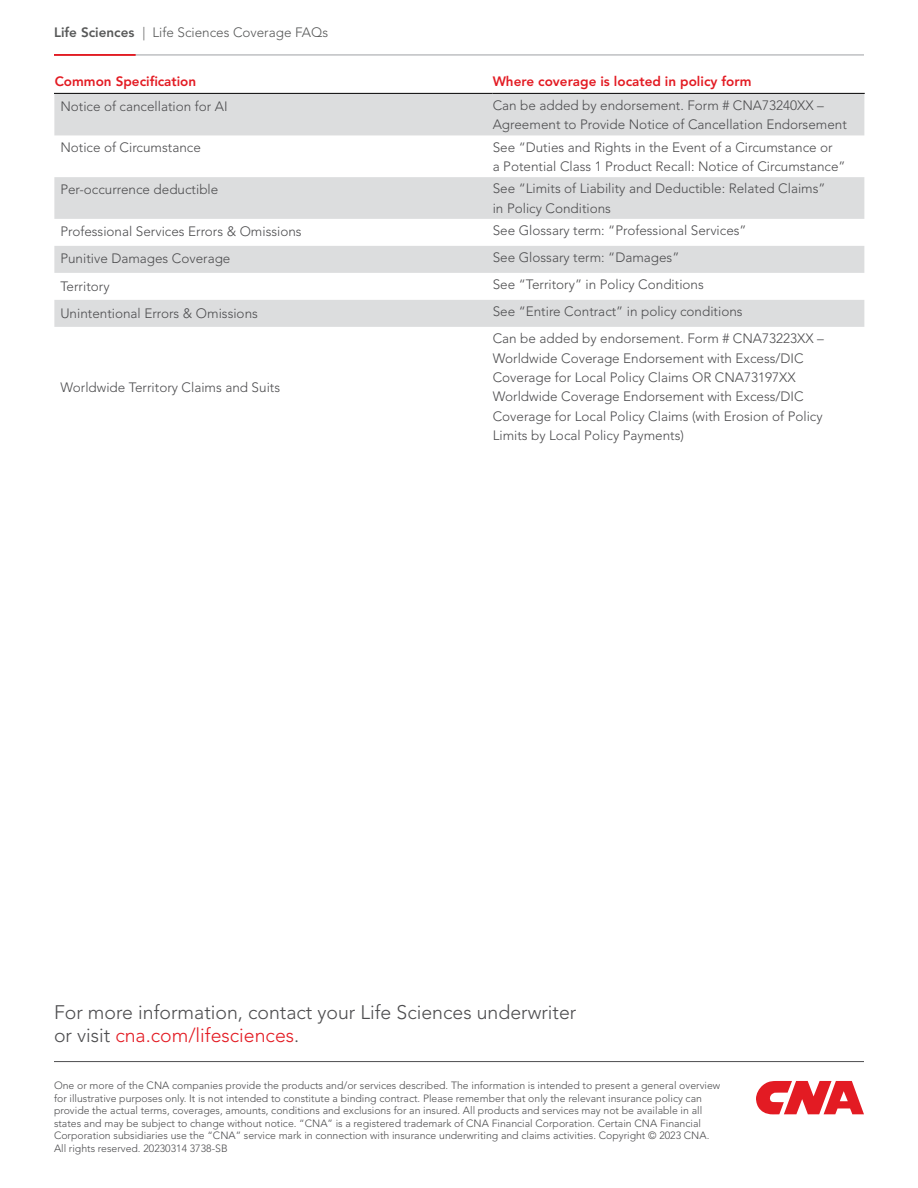
<style>
.page{position:relative;width:918px;height:1188px;background:#fff}
.page>*{position:absolute;margin:0;border:0;box-sizing:border-box;transform-origin:0 0}
.t1{font:300 19.5px/23.4px "Avenir LT Std";color:#4d4d4f}
.t2{font:300 13.5px/19.5px "Avenir LT Std";color:#4d4d4f}
.t3{font:800 13.5px "Avenir LT Std";color:#e31b23}
.t4{font:300 13.5px "Avenir LT Std";color:#585959}
.t5{font:300 10.5px/12.6px "Avenir LT Std";color:#4d4d4f}
.s1{font-weight:800}
.s2{color:#e31b23}
</style>
<div class="page">
<hr style="left:54px;top:55px;width:810px;height:1px;background:#9fa1a4">
<hr style="left:54px;top:54px;width:82px;height:2px;background:#e31b23">
<svg style="left:756px;top:1081px;width:108px;height:33px"></svg>
<hr style="left:54px;top:1061px;width:810px;height:1px;background:#4d4d4f">
<svg style="left:54px;top:94px;width:810px;height:233px;fill:#dcddde"></svg>
<hr style="left:54px;top:93px;width:438px;height:1px;background:#000">
<hr style="left:492px;top:93px;width:373px;height:1px;background:#000">
<p class="t4" style="left:54px;top:25px;width:276px"><span class="s1">Life Sciences</span> | Life Sciences Coverage FAQs</p>
<p class="t3" style="left:55px;top:73px;width:143px">Common Specification</p>
<p class="t3" style="left:493px;top:73px;width:260px">Where coverage is located in policy form</p>
<p class="t2" style="left:60px;top:96px;width:169px">Notice of cancellation for AI</p>
<p class="t2" style="left:493px;top:96px;width:356px">Can be added by endorsement. Form # CNA73240XX –<br>Agreement to Provide Notice of Cancellation Endorsement</p>
<p class="t2" style="left:60px;top:138px;width:142px">Notice of Circumstance</p>
<p class="t2" style="left:493px;top:137px;width:354px">See “Duties and Rights in the Event of a Circumstance or<br>a Potential Class 1 Product Recall: Notice of Circumstance”</p>
<p class="t2" style="left:60px;top:180px;width:160px">Per-occurrence deductible</p>
<p class="t2" style="left:493px;top:179px;width:334px">See “Limits of Liability and Deductible: Related Claims” in Policy Conditions</p>
<p class="t2" style="left:60px;top:221px;width:243px">Professional Services Errors &amp; Omissions</p>
<p class="t2" style="left:493px;top:221px;width:255px">See Glossary term: “Professional Services”</p>
<p class="t2" style="left:60px;top:248px;width:172px">Punitive Damages Coverage</p>
<p class="t2" style="left:493px;top:248px;width:188px">See Glossary term: “Damages”</p>
<p class="t2" style="left:60px;top:277px;width:51px">Territory</p>
<p class="t2" style="left:493px;top:275px;width:213px">See “Territory” in Policy Conditions</p>
<p class="t2" style="left:60px;top:304px;width:199px">Unintentional Errors &amp; Omissions</p>
<p class="t2" style="left:493px;top:302px;width:251px">See “Entire Contract” in policy conditions</p>
<p class="t2" style="left:60px;top:377px;width:221px">Worldwide Territory Claims and Suits</p>
<p class="t2" style="left:493px;top:329px;width:333px">Can be added by endorsement. Form # CNA73223XX – Worldwide Coverage Endorsement with Excess/DIC Coverage for Local Policy Claims OR CNA73197XX Worldwide Coverage Endorsement with Excess/DIC Coverage for Local Policy Claims (with Erosion of Policy Limits by Local Policy Payments)</p>
<h1 class="t1" style="left:54px;top:1000px;width:524px">For more information, contact your Life Sciences underwriter or visit <span class="s2">cna.com/lifesciences</span>.</h1>
<p class="t5" style="left:54px;top:1079px;width:668px">One or more of the CNA companies provide the products and/or services described. The information is intended to present a general overview for illustrative purposes only. It is not intended to constitute a binding contract. Please remember that only the relevant insurance policy can provide the actual terms, coverages, amounts, conditions and exclusions for an insured. All products and services may not be available in all states and may be subject to change without notice. “CNA” is a registered trademark of CNA Financial Corporation. Certain CNA Financial Corporation subsidiaries use the “CNA” service mark in connection with insurance underwriting and claims activities. Copyright © 2023 CNA.<br>All rights reserved. 20230314 3738-SB</p>
</div>
